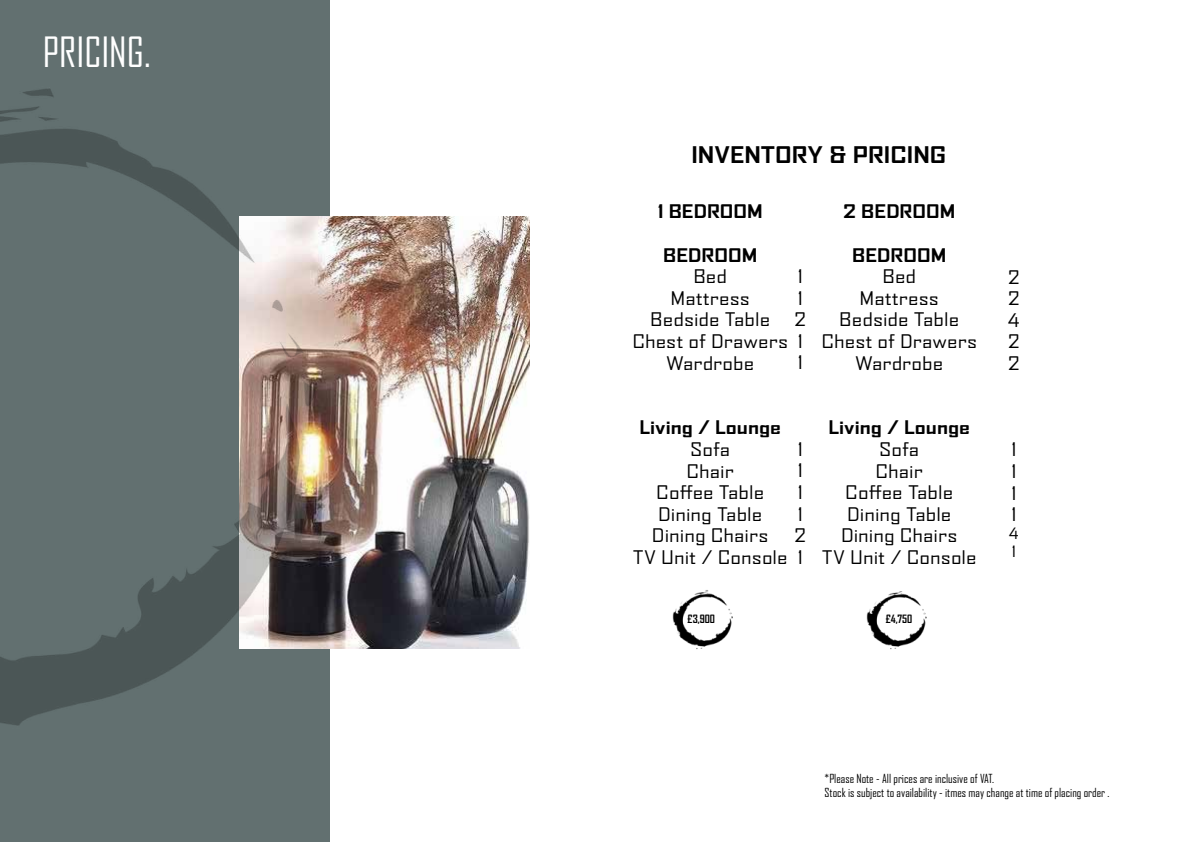
<style>
.page{position:relative;width:1191px;height:842px;background:#fff}
.page>*{position:absolute;margin:0;border:0;box-sizing:border-box;transform-origin:0 0}
.t1{font:40px "Agency FB";color:#fff}
.t2{font:700 expanded 22px "Agency FB";color:#000}
.t3{font:expanded 18px/21.6px "Agency FB";color:#000;text-align:center}
.t4{font:700 expanded 18px "Agency FB";color:#000}
.t5{font:expanded 15px/18px "Agency FB";color:#000}
.t6{font:12px/14.4px "Agency FB";color:#000}
.t7{font:700 11px "Agency FB";color:#000}
</style>
<div class="page">
<div style="left:0;top:0;width:330px;height:841px;background:#627070"></div>
<img style="left:332px;top:216px;width:197px;height:432px">
<img style="left:0;top:88px;width:332px;height:638px">
<img style="left:672px;top:590px;width:61px;height:60px">
<img style="left:866px;top:591px;width:61px;height:59px">
<h1 class="t1" style="left:43px;top:29px;width:109px">PRICING.</h1>
<p class="t2" style="left:691px;top:142px;width:256px">INVENTORY &amp; PRICING</p>
<p class="t4" style="left:657px;top:201px;width:107px">1 BEDROOM</p>
<p class="t4" style="left:663px;top:244px;width:96px">BEDROOM</p>
<p class="t3" style="left:632px;top:266px;width:157px">Bed<br>Mattress<br>Bedside Table<br>Chest of Drawers<br>Wardrobe</p>
<p class="t3" style="left:794px;top:266px;width:14px;text-align:left">1<br>1<br>2<br>1<br>1</p>
<p class="t4" style="left:843px;top:201px;width:114px">2 BEDROOM</p>
<p class="t4" style="left:852px;top:244px;width:96px">BEDROOM</p>
<p class="t3" style="left:821px;top:266px;width:157px">Bed<br>Mattress<br>Bedside Table<br>Chest of Drawers<br>Wardrobe</p>
<p class="t4" style="left:639px;top:417px;width:143px">Living / Lounge</p>
<p class="t3" style="left:633px;top:439px;width:156px">Sofa<br>Chair<br>Coffee Table<br>Dining Table<br>Dining Chairs<br>TV Unit / Console</p>
<p class="t3" style="left:794px;top:439px;width:14px;text-align:left">1<br>1<br>1<br>1<br>2<br>1</p>
<p class="t4" style="left:828px;top:417px;width:143px">Living / Lounge</p>
<p class="t3" style="left:822px;top:439px;width:156px">Sofa<br>Chair<br>Coffee Table<br>Dining Table<br>Dining Chairs<br>TV Unit / Console</p>
<p class="t7" style="left:687px;top:612px;width:29px">£3,900</p>
<p class="t7" style="left:886px;top:612px;width:28px">£4,750</p>
<p class="t3" style="left:1007px;top:266px;width:14px;text-align:justify">2<br>2<br>4<br>2<br>2</p>
<p class="t3" style="left:1011px;top:439px;width:7px;text-align:justify">1<br>1<br>1<br>1</p>
<p class="t5" style="left:1008px;top:525px;width:11px">4<br>1</p>
<p class="t6" style="left:824px;top:771px;width:286px">*Please Note - All prices are inclusive of VAT.<br>Stock is subject to availability - itmes may change at time of placing order .</p>
</div>
